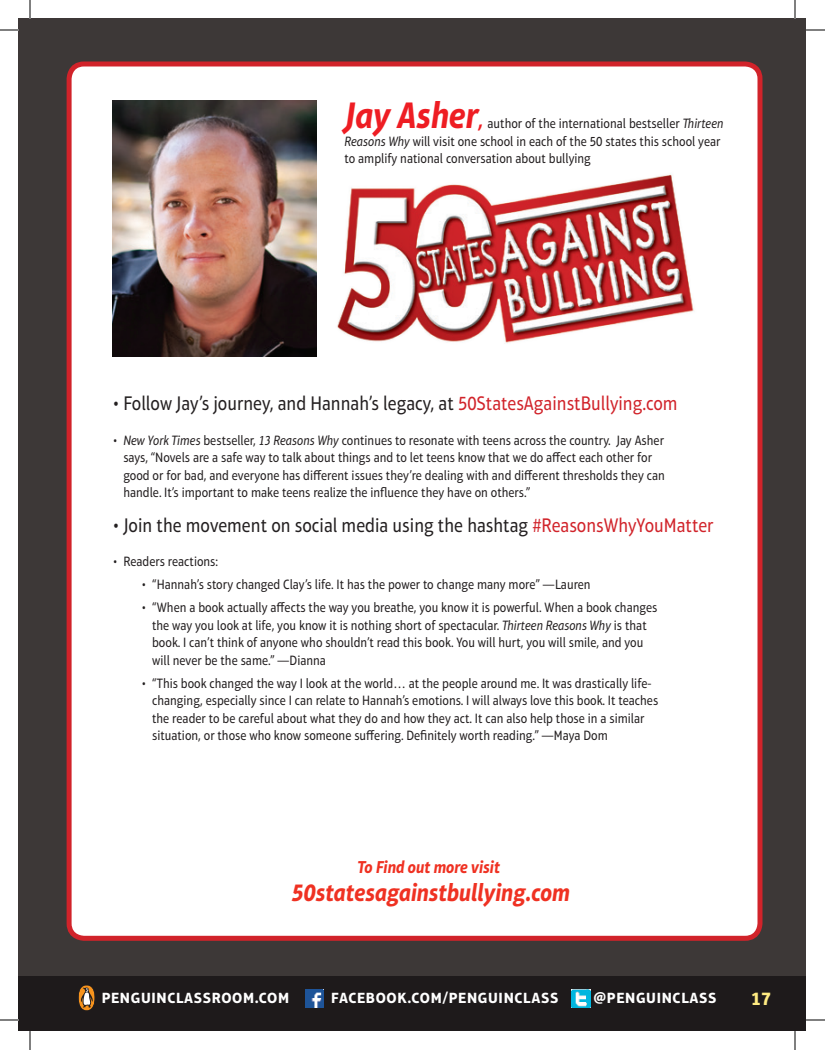
<style>
.page{position:relative;width:825px;height:1050px;background:#fff}
.page>*{position:absolute;margin:0;border:0;box-sizing:border-box;transform-origin:0 0}
.t1{font:italic 700 25px "Aptifer Sans LT Pro";color:#ef3122;scale:.9 1}
.t2{font:20px "Aptifer Sans LT Pro";color:#231f20;scale:.9 1}
.t3{font:700 18.75px "Aptifer Sans LT Pro";color:#ffeb82}
.t4{font:italic 700 17.5px "Aptifer Sans LT Pro";color:#ef3122;scale:.9 1}
.t5{font:700 15px "Aptifer Sans LT Pro";letter-spacing:.045em;color:#fff}
.t6{font:13.75px/17.5px "Aptifer Sans LT Pro";color:#231f20;scale:.9 1}
.s1{font-weight:700;font-style:italic;font-size:37.5px;color:#ee1d23}
.s2{font-weight:700;font-style:italic;font-size:21.25px;color:#ee1d23}
.s3{font-style:italic}
.s4{color:#d1232a}
</style>
<div class="page">
<div style="left:19px;top:19px;width:787px;height:1011px;background:#3d3837"></div>
<div style="left:69px;top:64px;width:691px;height:874px;background:#fff;border-radius:15px"></div>
<div style="left:67px;top:62px;width:695px;height:879px;border:5px solid #d1232a;border-radius:15px"></div>
<div style="left:19px;top:976px;width:787px;height:55px;background:#1e1a1b"></div>
<img style="left:311px;top:158px;width:383px;height:199px">
<img style="left:113px;top:100px;width:203px;height:256px">
<svg style="left:78px;top:985px;width:17px;height:26px"></svg>
<img style="left:572px;top:989px;width:18px;height:19px">
<img style="left:305px;top:989px;width:18px;height:19px">
<svg style="left:0;top:29px;width:19px;height:2px"></svg>
<svg style="left:806px;top:29px;width:19px;height:2px"></svg>
<svg style="left:0;top:1019px;width:19px;height:2px"></svg>
<svg style="left:806px;top:1019px;width:19px;height:2px"></svg>
<svg style="left:29px;top:0;width:2px;height:19px"></svg>
<svg style="left:29px;top:1031px;width:2px;height:19px"></svg>
<svg style="left:794px;top:0;width:2px;height:19px"></svg>
<svg style="left:794px;top:1031px;width:2px;height:19px"></svg>
<p class="t6" style="left:344px;top:115px;width:423px"><span class="s1">Jay Asher</span><span class="s2">,</span> author of the international bestseller <span class="s3">Thirteen<br>Reasons Why</span> will visit one school in each of the 50 states this school year to amplify national conversation about bullying</p>
<p class="t2" style="left:113px;top:392px;width:628px">• Follow Jay’s journey, and Hannah’s legacy, at <span class="s4">50StatesAgainstBullying.com</span></p>
<p class="t6" style="left:123px;top:431px;width:603px;text-indent:-10px">• <span class="s3">New York Times</span> bestseller, <span class="s3">13 Reasons Why</span> continues to resonate with teens across the country. Jay Asher says, “Novels are a safe way to talk about things and to let teens know that we do affect each other for good or for bad, and everyone has different issues they’re dealing with and different thresholds they can handle. It’s important to make teens realize the influence they have on others.”</p>
<p class="t2" style="left:113px;top:513px;width:668px">• Join the movement on social media using the hashtag <span class="s4">#ReasonsWhyYouMatter</span></p>
<p class="t6" style="left:113px;top:553px;width:118px">• Readers reactions:</p>
<p class="t6" style="left:142px;top:576px;width:500px">• “Hannah’s story changed Clay’s life. It has the power to change many more” —Lauren</p>
<p class="t6" style="left:152px;top:599px;width:563px;text-indent:-10px">• “When a book actually affects the way you breathe, you know it is powerful. When a book changes the way you look at life, you know it is nothing short of spectacular. <span class="s3">Thirteen Reasons Why</span> is that book. I can’t think of anyone who shouldn’t read this book. You will hurt, you will smile, and you will never be the same.” —Dianna</p>
<p class="t6" style="left:152px;top:675px;width:564px;text-indent:-10px">• “This book changed the way I look at the world… at the people around me. It was drastically life&shy;changing, especially since I can relate to Hannah’s emotions. I will always love this book. It teaches the reader to be careful about what they do and how they act. It can also help those in a similar situation, or those who know someone suffering. Definitely worth reading.” —Maya Dom</p>
<p class="t4" style="left:357px;top:856px;width:160px">To Find out more visit</p>
<p class="t1" style="left:292px;top:877px;width:311px">50statesagainstbullying.com</p>
<p class="t5" style="left:102px;top:989px;width:189px">PENGUINCLASSROOM.COM</p>
<p class="t5" style="left:331px;top:989px;width:229px">FACEBOOK.COM/PENGUINCLASS</p>
<p class="t5" style="left:594px;top:989px;width:124px">@PENGUINCLASS</p>
<p class="t3" style="left:751px;top:987px;width:22px">17</p>
</div>
